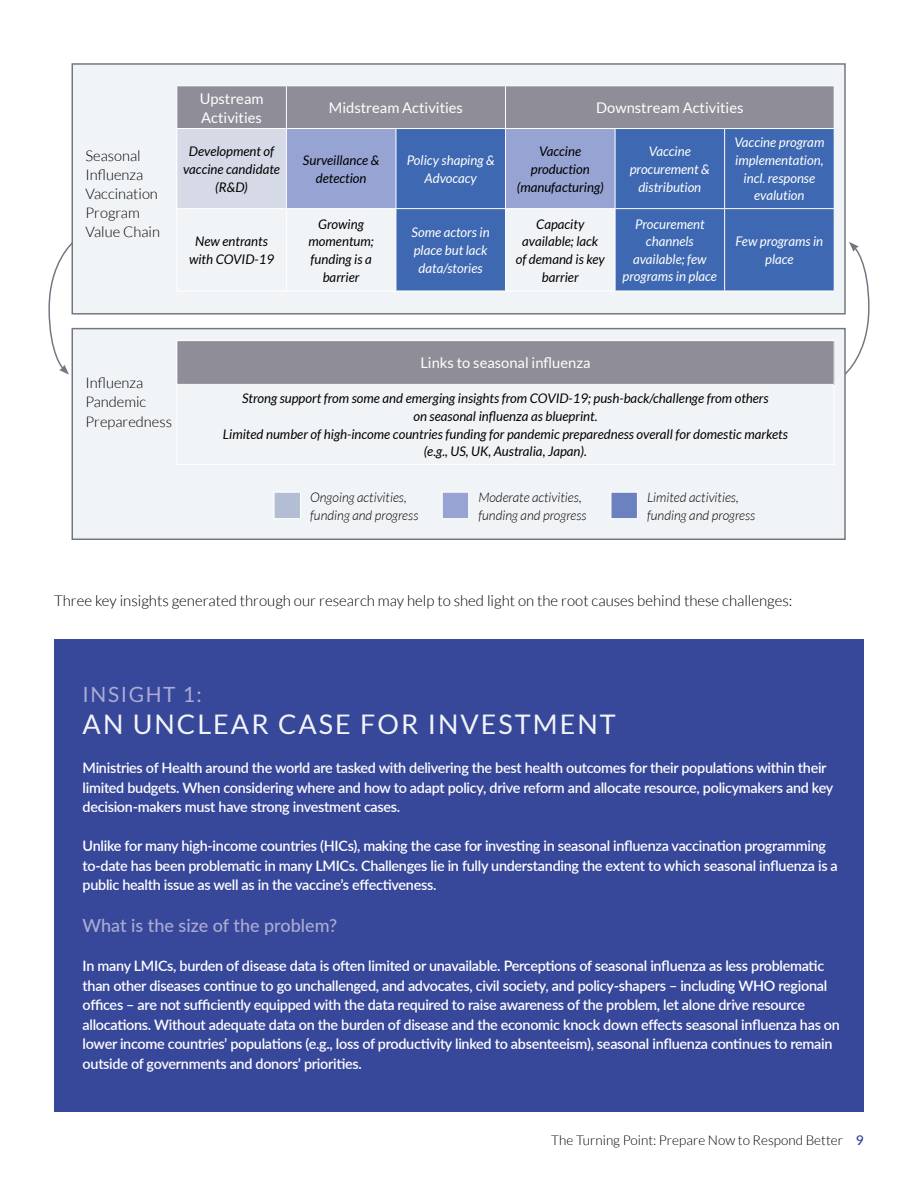
<style>
.page{position:relative;width:918px;height:1188px;background:#fff}
.page>*{position:absolute;margin:0;border:0;box-sizing:border-box;transform-origin:0 0}
.t1{font:27px "Lato";letter-spacing:.075em;color:#f1f4f7}
.t2{font:21px "Lato";letter-spacing:.075em;color:#ababd3}
.t3{font:500 18px "Lato";color:#ababd3}
.t4{font:300 15px "Lato";color:#000}
.t5{font:14.7px/19px "Lato";color:#fff}
.t6{font:300 14.7px/19px "Lato";color:#000}
.t7{font:600 14.4px/19.5px "Lato";letter-spacing:-.02em;color:#fff}
.t8{font:300 13.5px "Lato";color:#000}
.t9{font:italic 13.2px/17.7px "Lato";color:#000;text-align:center}
.t10{font:italic 13.2px/17.7px "Lato";color:#fff;text-align:center}
.t11{font:italic 300 13.2px/17.7px "Lato";color:#000}
.s1{font-weight:600;color:#37479a}
</style>
<div class="page">
<div style="left:54px;top:639px;width:810px;height:473px;background:#37479a"></div>
<svg style="left:844px;top:242px;width:26px;height:132px"></svg>
<svg style="left:48px;top:241px;width:26px;height:134px"></svg>
<div style="left:72px;top:63px;width:774px;height:252px;background:#f1f4f7;border:1px solid #737580"></div>
<div style="left:72px;top:328px;width:774px;height:212px;background:#f1f4f7;border:1px solid #737580"></div>
<svg style="left:177px;top:86px;width:657px;height:122px;background:#9ea1b3"></svg>
<svg style="left:397px;top:129px;width:437px;height:162px;background:#6081be"></svg>
<hr style="left:176px;top:85px;width:110px;height:1px;background:#fff">
<hr style="left:176px;top:86px;width:1px;height:42px;background:#fff">
<hr style="left:286px;top:85px;width:110px;height:1px;background:#fff">
<hr style="left:286px;top:86px;width:1px;height:42px;background:#fff">
<hr style="left:396px;top:85px;width:110px;height:1px;background:#fff">
<hr style="left:506px;top:85px;width:109px;height:1px;background:#fff">
<hr style="left:505px;top:86px;width:1px;height:42px;background:#fff">
<hr style="left:615px;top:85px;width:110px;height:1px;background:#fff">
<hr style="left:725px;top:85px;width:110px;height:1px;background:#fff">
<hr style="left:834px;top:86px;width:1px;height:42px;background:#fff">
<hr style="left:176px;top:128px;width:110px;height:1px;background:#fff">
<hr style="left:176px;top:129px;width:1px;height:79px;background:#fff">
<hr style="left:286px;top:128px;width:110px;height:1px;background:#fff">
<hr style="left:286px;top:129px;width:1px;height:79px;background:#fff">
<hr style="left:396px;top:128px;width:110px;height:1px;background:#fff">
<hr style="left:396px;top:129px;width:1px;height:79px;background:#fff">
<hr style="left:506px;top:128px;width:109px;height:1px;background:#fff">
<hr style="left:505px;top:129px;width:1px;height:79px;background:#fff">
<hr style="left:176px;top:208px;width:110px;height:1px;background:#fff">
<hr style="left:176px;top:209px;width:1px;height:82px;background:#fff">
<hr style="left:286px;top:208px;width:110px;height:1px;background:#fff">
<hr style="left:286px;top:209px;width:1px;height:82px;background:#fff">
<hr style="left:396px;top:208px;width:110px;height:1px;background:#fff">
<hr style="left:396px;top:209px;width:1px;height:82px;background:#fff">
<hr style="left:506px;top:208px;width:109px;height:1px;background:#fff">
<hr style="left:505px;top:209px;width:1px;height:82px;background:#fff">
<hr style="left:176px;top:291px;width:110px;height:1px;background:#fff">
<hr style="left:286px;top:291px;width:110px;height:1px;background:#fff">
<hr style="left:396px;top:291px;width:110px;height:1px;background:#fff">
<hr style="left:506px;top:291px;width:109px;height:1px;background:#fff">
<hr style="left:724px;top:129px;width:1px;height:79px;background:#fff">
<hr style="left:724px;top:209px;width:1px;height:82px;background:#fff">
<hr style="left:615px;top:128px;width:110px;height:1px;background:#fff">
<hr style="left:615px;top:129px;width:1px;height:79px;background:#fff">
<hr style="left:725px;top:128px;width:110px;height:1px;background:#fff">
<hr style="left:834px;top:129px;width:1px;height:79px;background:#fff">
<hr style="left:615px;top:208px;width:110px;height:1px;background:#fff">
<hr style="left:615px;top:209px;width:1px;height:82px;background:#fff">
<hr style="left:725px;top:208px;width:110px;height:1px;background:#fff">
<hr style="left:834px;top:209px;width:1px;height:82px;background:#fff">
<hr style="left:615px;top:291px;width:110px;height:1px;background:#fff">
<hr style="left:725px;top:291px;width:110px;height:1px;background:#fff">
<div style="left:177px;top:341px;width:657px;height:43px;background:#8f8e98"></div>
<hr style="left:176px;top:340px;width:659px;height:1px;background:#fff">
<hr style="left:176px;top:341px;width:1px;height:43px;background:#fff">
<hr style="left:834px;top:341px;width:1px;height:43px;background:#fff">
<hr style="left:176px;top:384px;width:659px;height:1px;background:#fff">
<hr style="left:176px;top:385px;width:1px;height:79px;background:#fff">
<hr style="left:834px;top:385px;width:1px;height:79px;background:#fff">
<hr style="left:176px;top:464px;width:659px;height:1px;background:#fff">
<div style="left:274px;top:492px;width:27px;height:27px;background:#b3bdd4;border:1px solid #fff"></div>
<div style="left:442px;top:492px;width:27px;height:27px;background:#96a3d3;border:1px solid #fff"></div>
<div style="left:611px;top:492px;width:27px;height:27px;background:#6c82c0;border:1px solid #fff"></div>
<p class="t6" style="left:85px;top:146px;width:76px">Seasonal<br>Influenza<br>Vaccination<br>Program<br>Value Chain</p>
<p class="t5" style="left:200px;top:89px;width:65px">Upstream<br>Activities</p>
<p class="t5" style="left:329px;top:98px;width:136px">Midstream Activities</p>
<p class="t5" style="left:596px;top:98px;width:149px">Downstream Activities</p>
<p class="t9" style="left:183px;top:143px;width:98px">Development of vaccine candidate (R&amp;D)</p>
<p class="t9" style="left:303px;top:152px;width:78px">Surveillance &amp; detection</p>
<p class="t10" style="left:407px;top:152px;width:89px">Policy shaping &amp;<br>Advocacy</p>
<p class="t9" style="left:517px;top:143px;width:89px">Vaccine production (manufacturing)</p>
<p class="t10" style="left:630px;top:143px;width:82px">Vaccine procurement &amp; distribution</p>
<p class="t10" style="left:734px;top:134px;width:91px">Vaccine program implementation, incl. response evalution</p>
<p class="t9" style="left:189px;top:233px;width:87px">New entrants with COVID-19</p>
<p class="t9" style="left:309px;top:215px;width:67px">Growing momentum; funding is a barrier</p>
<p class="t10" style="left:412px;top:224px;width:80px">Some actors in place but lack data/stories</p>
<p class="t9" style="left:516px;top:215px;width:91px">Capacity available; lack of demand is key barrier</p>
<p class="t10" style="left:623px;top:215px;width:96px">Procurement channels available; few programs in place</p>
<p class="t10" style="left:736px;top:233px;width:89px">Few programs in place</p>
<p class="t6" style="left:85px;top:374px;width:88px">Influenza<br>Pandemic<br>Preparedness</p>
<p class="t5" style="left:420px;top:353px;width:172px">Links to seasonal influenza</p>
<p class="t9" style="left:223px;top:390px;width:567px">Strong support from some and emerging insights from COVID-19; push-back/challenge from others<br>on seasonal influenza as blueprint.<br>Limited number of high-income countries funding for pandemic preparedness overall for domestic markets (e.g., US, UK, Australia, Japan).</p>
<p class="t11" style="left:310px;top:489px;width:110px">Ongoing activities, funding and progress</p>
<p class="t11" style="left:478px;top:489px;width:110px">Moderate activities, funding and progress</p>
<p class="t11" style="left:647px;top:489px;width:110px">Limited activities, funding and progress</p>
<p class="t4" style="left:54px;top:593px;width:740px">Three key insights generated through our research may help to shed light on the root causes behind these challenges:</p>
<h2 class="t2" style="left:83px;top:683px;width:121px">INSIGHT 1:</h2>
<h1 class="t1" style="left:83px;top:709px;width:535px">AN UNCLEAR CASE FOR INVESTMENT</h1>
<p class="t7" style="left:83px;top:758px;width:752px">Ministries of Health around the world are tasked with delivering the best health outcomes for their populations within their limited budgets. When considering where and how to adapt policy, drive reform and allocate resource, policymakers and key decision-makers must have strong investment cases.</p>
<p class="t7" style="left:83px;top:836px;width:757px">Unlike for many high-income countries (HICs), making the case for investing in seasonal influenza vaccination programming to-date has been problematic in many LMICs. Challenges lie in fully understanding the extent to which seasonal influenza is a public health issue as well as in the vaccine’s effectiveness.</p>
<p class="t3" style="left:83px;top:913px;width:256px">What is the size of the problem?</p>
<p class="t7" style="left:83px;top:956px;width:759px">In many LMICs, burden of disease data is often limited or unavailable. Perceptions of seasonal influenza as less problematic than other diseases continue to go unchallenged, and advocates, civil society, and policy-shapers – including WHO regional offices – are not sufficiently equipped with the data required to raise awareness of the problem, let alone drive resource allocations. Without adequate data on the burden of disease and the economic knock down effects seasonal influenza has on lower income countries’ populations (e.g., loss of productivity linked to absenteeism), seasonal influenza continues to remain outside of governments and donors’ priorities.</p>
<p class="t8" style="left:551px;top:1133px;width:314px">The Turning Point: Prepare Now to Respond Better <span class="s1">9</span></p>
</div>
